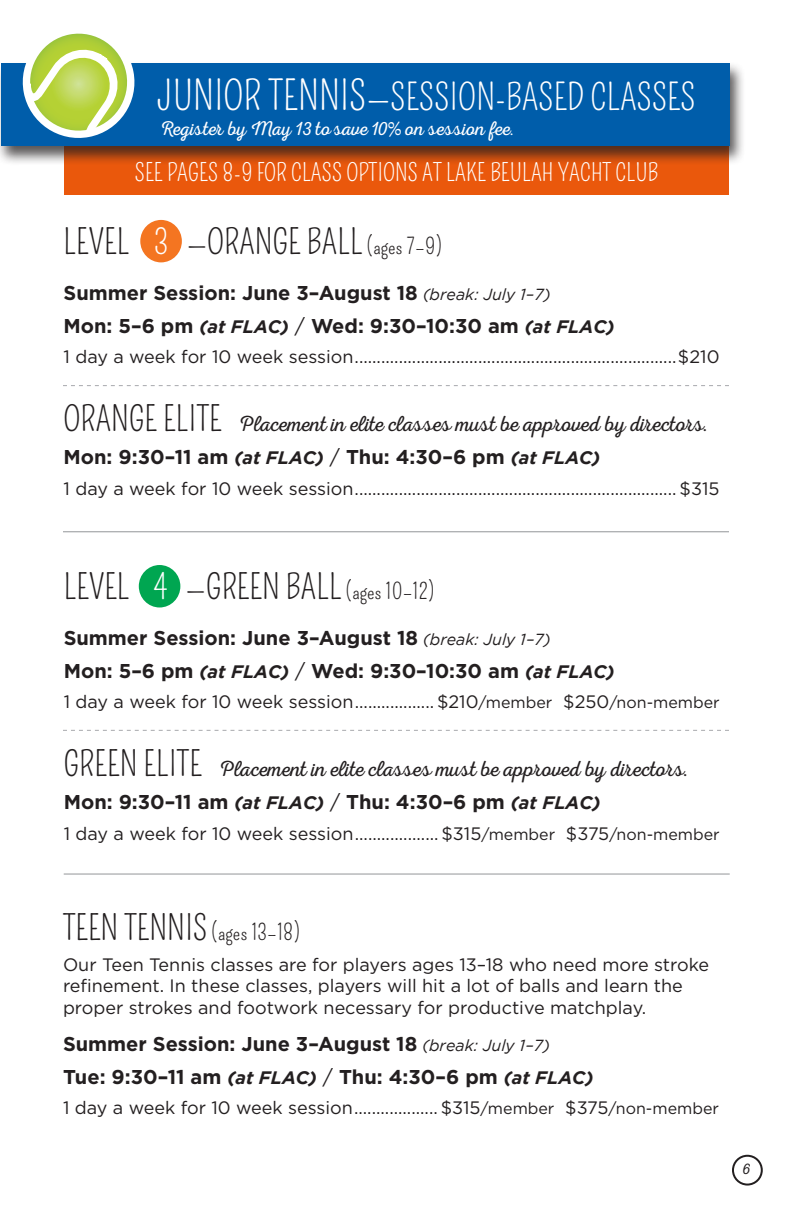
<style>
.page{position:relative;width:792px;height:1224px;background:#fff}
.page>*{position:absolute;margin:0;border:0;box-sizing:border-box;transform-origin:0 0}
.t1{font:36px "Pompiere";color:#fff}
.t2{font:34px "Pompiere";color:#231f20}
.t3{font:24px "Pompiere";color:#fff}
.t4{font:22px "Nexa Rust Script L 0";letter-spacing:.005em;color:#231f20}
.t5{font:22px "Pompiere";color:#231f20}
.t6{font:700 20px "Gotham";color:#231f20}
.t7{font:20px "Nexa Rust Script L 0";letter-spacing:.01em;color:#fff}
.t8{font:18px/21.6px "Gotham";color:#231f20}
.t9{font:16px "Nexa Rust Script L 0";color:#231f20}
.s1{font-size:40px}
.s2{font-family:"Alegreya"}
.s3{color:#fff}
.s4{font-size:22px}
.s5{font-weight:400;font-style:italic;font-size:16px}
.s6{font-style:italic;font-size:18px}
.s7{font-weight:400}
.s8{font-family:"Pompiere";font-size:34px}
.s9{font-size:24px}
.s10{font-size:16px}
.s11{font-size:34px}
</style>
<div class="page">
<div style="left:64px;top:145px;width:665px;height:50px;background:#ea580c"></div>
<div style="left:0;top:61px;width:746px;height:105px;background:#231f20;opacity:.75"></div>
<div style="left:1px;top:63px;width:729px;height:83px;background:#005daa"></div>
<svg style="left:19px;top:33px;width:125px;height:114px"></svg>
<div style="left:732px;top:1155px;width:31px;height:31px;border:2px solid #231f20;border-radius:50%"></div>
<hr style="left:63px;top:531px;width:666px;height:1px;background:#939598">
<div style="left:140px;top:220px;width:42px;height:42px;background:#f47521;border-radius:50%"></div>
<svg style="left:63px;top:385px;width:666px;height:1px"></svg>
<div style="left:139px;top:565px;width:41px;height:42px;background:#00a651;border-radius:50%"></div>
<svg style="left:63px;top:730px;width:666px;height:1px"></svg>
<hr style="left:64px;top:874px;width:666px;height:1px;background:#939598">
<p class="t1" style="left:157px;top:76px;width:541px"><span class="s1">JUNIOR TENNIS—</span>SESSION-BASED CLASSES</p>
<p class="t7" style="left:161px;top:118px;width:355px">Register by May 13 to save 10<span class="s2">%</span> on session fee.</p>
<p class="t3" style="left:135px;top:159px;width:525px">SEE PAGES 8-9 FOR CLASS OPTIONS AT LAKE BEULAH YACHT CLUB</p>
<p class="t2" style="left:64px;top:222px;width:380px">LEVEL <span class="s3">3</span> —ORANGE BALL <span class="s4">(ages 7–9)</span></p>
<p class="t6" style="left:64px;top:279px;width:489px">Summer Session: June 3–August 18 <span class="s5">(break: July 1–7)</span></p>
<p class="t6" style="left:64px;top:312px;width:552px">Mon: 5–6 pm <span class="s6">(at FLAC)</span> <span class="s7">/</span> Wed: 9:30–10:30 am <span class="s6">(at FLAC)</span></p>
<p class="t8" style="left:64px;top:346px;width:658px">1 day a week for 10 week session.........................................................................$210</p>
<p class="t4" style="left:64px;top:412px;width:646px"><span class="s8">ORANGE ELITE</span> Placement in elite classes must be approved by directors<span class="s9">.</span></p>
<p class="t6" style="left:64px;top:444px;width:538px">Mon: 9:30–11 am <span class="s6">(at FLAC)</span> <span class="s7">/</span> Thu: 4:30–6 pm <span class="s6">(at FLAC)</span></p>
<p class="t8" style="left:64px;top:477px;width:658px">1 day a week for 10 week session......................................................................... $315</p>
<p class="t2" style="left:64px;top:567px;width:372px">LEVEL <span class="s3">4</span> —GREEN BALL <span class="s4">(ages 10–12)</span></p>
<p class="t6" style="left:64px;top:625px;width:489px">Summer Session: June 3–August 18 <span class="s5">(break: July 1–7)</span></p>
<p class="t6" style="left:64px;top:658px;width:552px">Mon: 5–6 pm <span class="s6">(at FLAC)</span> <span class="s7">/</span> Wed: 9:30–10:30 am <span class="s6">(at FLAC)</span></p>
<p class="t8" style="left:64px;top:691px;width:658px">1 day a week for 10 week session.................. $210<span class="s10">/member</span> $250<span class="s10">/non-member</span></p>
<p class="t4" style="left:64px;top:757px;width:626px"><span class="s8">GREEN ELITE</span> Placement in elite classes must be approved by directors<span class="s9">.</span></p>
<p class="t6" style="left:64px;top:789px;width:538px">Mon: 9:30–11 am <span class="s6">(at FLAC)</span> <span class="s7">/</span> Thu: 4:30–6 pm <span class="s6">(at FLAC)</span></p>
<p class="t8" style="left:64px;top:822px;width:658px">1 day a week for 10 week session................... $315<span class="s10">/member</span> $375<span class="s10">/non-member</span></p>
<p class="t5" style="left:63px;top:919px;width:238px"><span class="s11">TEEN TENNIS</span> (ages 13–18)</p>
<p class="t8" style="left:63px;top:953px;width:648px">Our Teen Tennis classes are for players ages 13–18 who need more stroke refinement. In these classes, players will hit a lot of balls and learn the proper strokes and footwork necessary for productive matchplay.</p>
<p class="t6" style="left:63px;top:1031px;width:489px">Summer Session: June 3–August 18 <span class="s5">(break: July 1–7)</span></p>
<p class="t6" style="left:63px;top:1064px;width:532px">Tue: 9:30–11 am <span class="s6">(at FLAC)</span> <span class="s7">/</span> Thu: 4:30–6 pm <span class="s6">(at FLAC)</span></p>
<p class="t8" style="left:63px;top:1097px;width:658px">1 day a week for 10 week session................... $315<span class="s10">/member</span> $375<span class="s10">/non-member</span></p>
<p class="t9" style="left:743px;top:1160px;width:9px">6</p>
</div>
